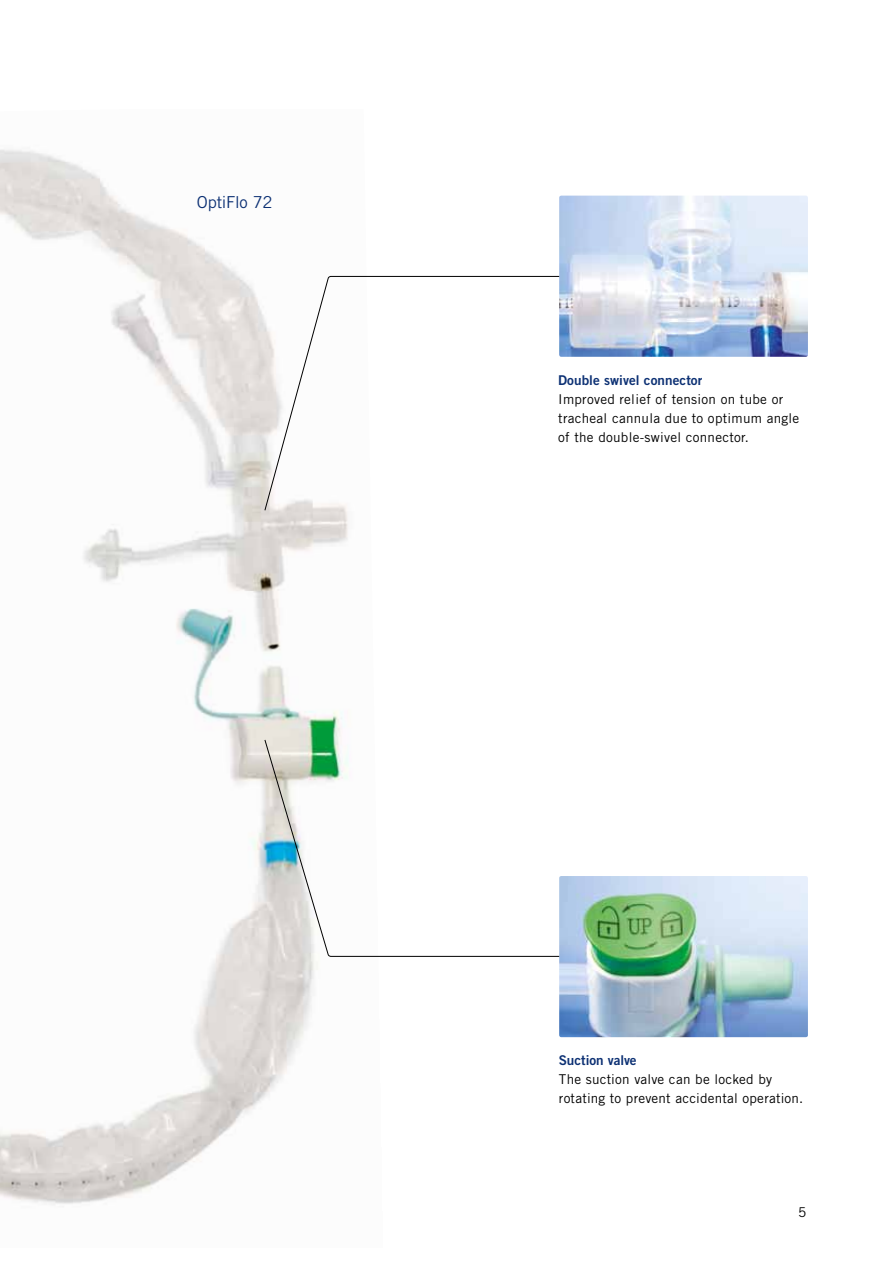
<style>
.page{position:relative;width:893px;height:1263px;background:#fff}
.page>*{position:absolute;margin:0;border:0;box-sizing:border-box;transform-origin:0 0}
.t1{font:16.5px "Trade Gothic LT";letter-spacing:-.015em;color:#0d3174}
.t2{font:13.5px/18.9px "Trade Gothic LT";letter-spacing:.02em;color:#000}
.t3{font:13.5px "Trade Gothic LT Bold Two";letter-spacing:.005em;color:#0d3174}
</style>
<div class="page">
<img style="left:0;top:149px;width:383px;height:1056px">
<img style="left:559px;top:196px;width:249px;height:161px">
<img style="left:559px;top:876px;width:249px;height:161px">
<svg style="left:264px;top:276px;width:296px;height:235px"></svg>
<svg style="left:264px;top:739px;width:296px;height:218px"></svg>
<p class="t1" style="left:197px;top:193px;width:77px">OptiFlo 72</p>
<p class="t3" style="left:558px;top:372px;width:145px">Double swivel connector</p>
<p class="t2" style="left:558px;top:389px;width:243px">Improved relief of tension on tube or tracheal cannula due to optimum angle of the double-swivel connector.</p>
<p class="t3" style="left:559px;top:1052px;width:79px">Suction valve</p>
<p class="t2" style="left:559px;top:1070px;width:246px">The suction valve can be locked by rotating to prevent accidental operation.</p>
<p class="t2" style="left:798px;top:1202px;width:10px">5</p>
</div>
